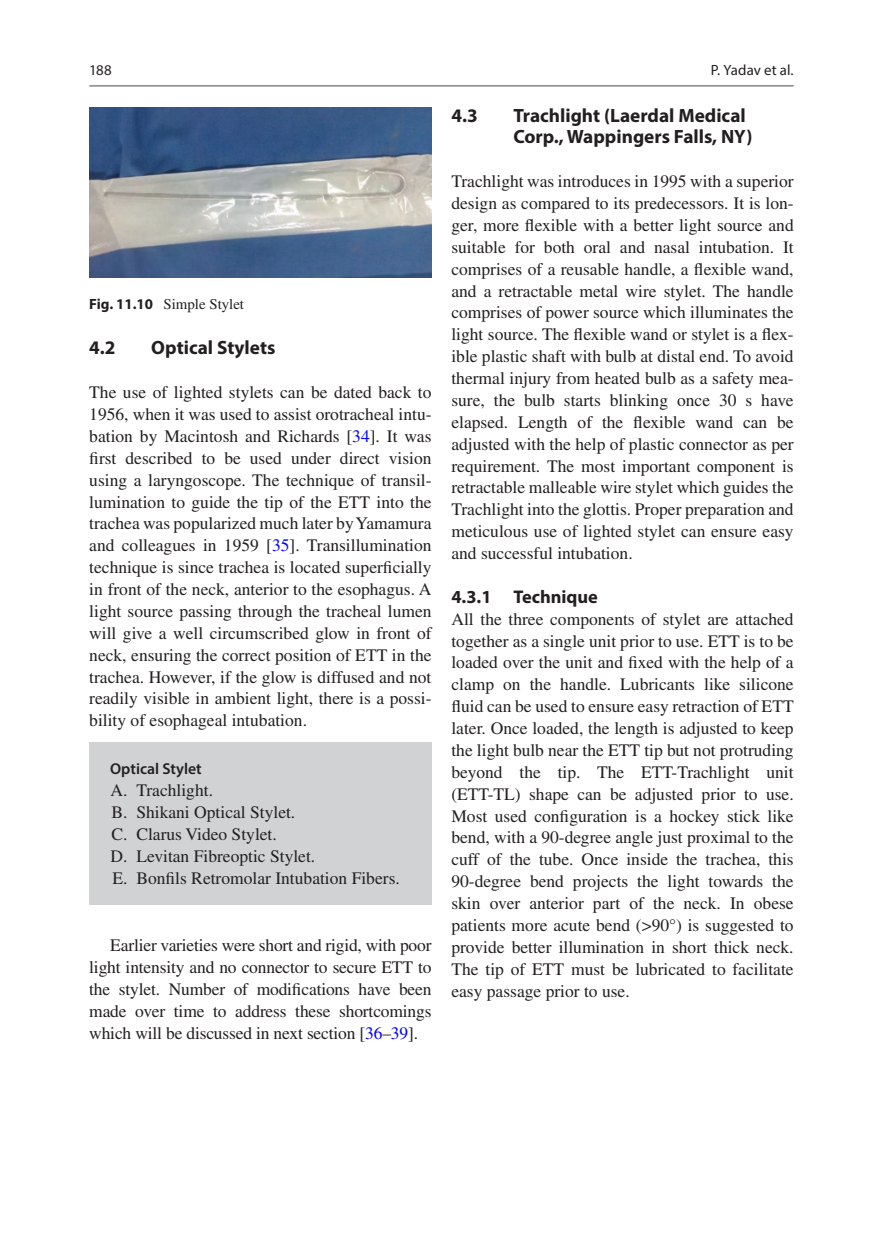
<style>
.page{position:relative;width:883px;height:1260px;background:#fff}
.page>*{position:absolute;margin:0;border:0;box-sizing:border-box;transform-origin:0 0}
._2_hd{font:700 19.25px/21.9px "Myriad Pro";color:#231f20}
._3_hd{font:700 18.38px "Myriad Pro";color:#231f20}
.Text_flush{font:17.5px/21.9px "Times LT Std";color:#231f20;text-align:justify}
.Text{font:17.5px/21.9px "Times LT Std";letter-spacing:-.01em;color:#231f20;text-align:justify}
.B_1hd_Overview{font:600 15.75px "Myriad Pro";color:#231f20}
.t1{font:14.88px "Times LT Std";color:#231f20}
.t2{font:14.88px "Myriad Pro";letter-spacing:.005em;color:#231f20}
.s1{font-family:"Myriad Pro";font-weight:700}
.s2{color:#00f}
</style>
<div class="page">
<img style="left:90px;top:107px;width:341px;height:170px">
<div style="left:89px;top:742px;width:343px;height:163px;background:#d1d2d4"></div>
<hr style="left:89px;top:85px;width:705px;height:2px;background:#939598">
<p class="t2" style="left:89px;top:61px;width:24px">188</p>
<p class="t1" style="left:89px;top:295px;width:156px"><span class="s1">Fig. 11.10</span> Simple Stylet</p>
<h3 class="_2_hd" style="left:89px;top:336px;width:28px">4.2</h3>
<h3 class="_2_hd" style="left:151px;top:336px;width:126px">Optical Stylets</h3>
<p class="Text_flush" style="left:89px;top:381px;width:344px">The use of lighted stylets can be dated back to 1956, when it was used to assist orotracheal intu&shy;bation by Macintosh and Richards [<span class="s2">34</span>]. It was first described to be used under direct vision using a laryngoscope. The technique of transil&shy;lumination to guide the tip of the ETT into the trachea was popularized much later by Yamamura and colleagues in 1959 [<span class="s2">35</span>]. Transillumination technique is since trachea is located superficially in front of the neck, anterior to the esophagus. A light source passing through the tracheal lumen will give a well circumscribed glow in front of neck, ensuring the correct position of ETT in the trachea. However, if the glow is diffused and not readily visible in ambient light, there is a possi&shy;bility of esophageal intubation.</p>
<p class="B_1hd_Overview" style="left:110px;top:759px;width:93px">Optical Stylet</p>
<p class="Text_flush" style="left:111px;top:779px;width:104px">A. Trachlight.</p>
<p class="Text_flush" style="left:112px;top:801px;width:185px">B. Shikani Optical Stylet.</p>
<p class="Text_flush" style="left:112px;top:823px;width:167px">C. Clarus Video Stylet.</p>
<p class="Text_flush" style="left:111px;top:845px;width:206px">D. Levitan Fibreoptic Stylet.</p>
<p class="Text_flush" style="left:113px;top:867px;width:289px">E. Bonfils Retromolar Intubation Fibers.</p>
<p class="Text" style="left:89px;top:934px;width:344px;text-indent:21px">Earlier varieties were short and rigid, with poor light intensity and no connector to secure ETT to the stylet. Number of modifications have been made over time to address these shortcomings which will be discussed in next section [<span class="s2">36</span>–<span class="s2">39</span>].</p>
<p class="t2" style="left:711px;top:61px;width:84px">P. Yadav et al.</p>
<h3 class="_2_hd" style="left:451px;top:103px;width:28px">4.3</h3>
<h3 class="_2_hd" style="left:513px;top:103px;width:240px">Trachlight (Laerdal Medical<br>Corp., Wappingers Falls, NY)</h3>
<p class="Text_flush" style="left:451px;top:170px;width:344px">Trachlight was introduces in 1995 with a superior design as compared to its predecessors. It is lon&shy;ger, more flexible with a better light source and suitable for both oral and nasal intubation. It comprises of a reusable handle, a flexible wand, and a retractable metal wire stylet. The handle comprises of power source which illuminates the light source. The flexible wand or stylet is a flex&shy;ible plastic shaft with bulb at distal end. To avoid thermal injury from heated bulb as a safety mea&shy;sure, the bulb starts blinking once 30 s have elapsed. Length of the flexible wand can be adjusted with the help of plastic connector as per requirement. The most important component is retractable malleable wire stylet which guides the Trachlight into the glottis. Proper preparation and meticulous use of lighted stylet can ensure easy and successful intubation.</p>
<h4 class="_3_hd" style="left:451px;top:585px;width:148px">4.3.1 Technique</h4>
<p class="Text_flush" style="left:451px;top:608px;width:344px">All the three components of stylet are attached together as a single unit prior to use. ETT is to be loaded over the unit and fixed with the help of a clamp on the handle. Lubricants like silicone fluid can be used to ensure easy retraction of ETT later. Once loaded, the length is adjusted to keep the light bulb near the ETT tip but not protruding beyond the tip. The ETT-Trachlight unit (ETT-TL) shape can be adjusted prior to use.<br>Most used configuration is a hockey stick like bend, with a 90-degree angle just proximal to the cuff of the tube. Once inside the trachea, this 90-degree bend projects the light towards the skin over anterior part of the neck. In obese patients more acute bend (&gt;90°) is suggested to provide better illumination in short thick neck.<br>The tip of ETT must be lubricated to facilitate easy passage prior to use.</p>
</div>
